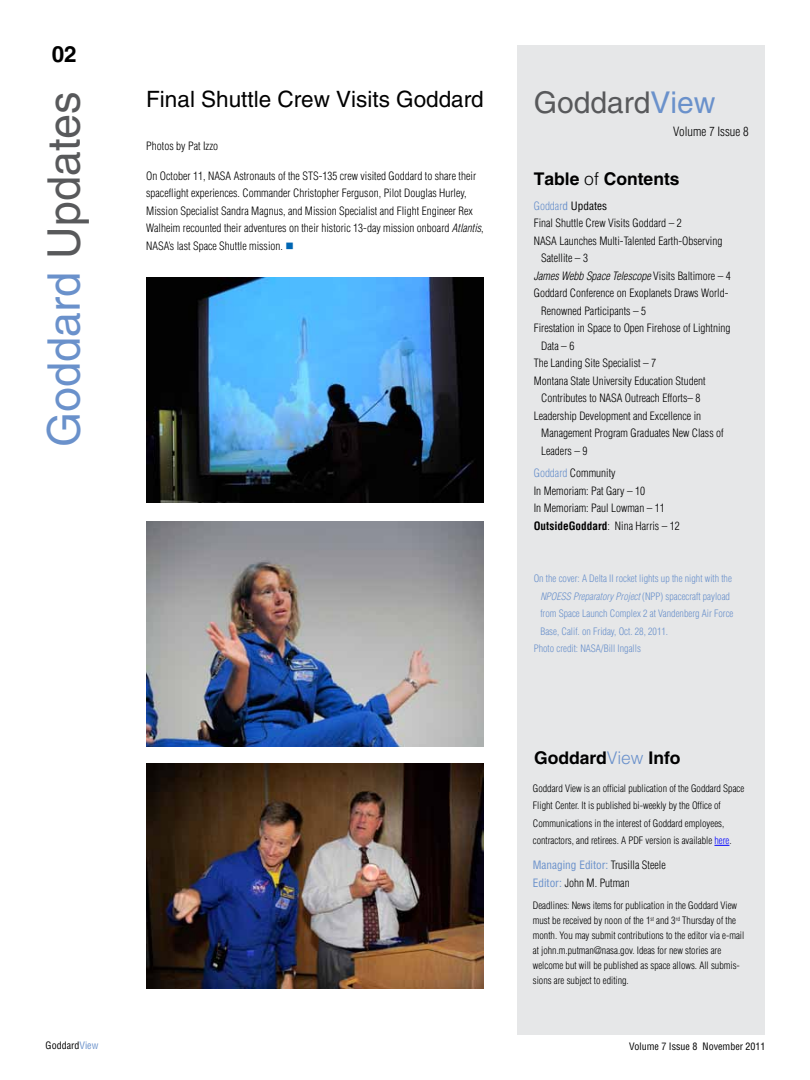
<style>
.page{position:relative;width:810px;height:1080px;background:#fff}
.page>*{position:absolute;margin:0;border:0;box-sizing:border-box;transform-origin:0 0}
.t1{font:45px "Helvetica";color:#6a91cb}
.t2{font:30px "Helvetica";color:#58595b}
.t3{font:22.5px "Helvetica";color:#000}
.t4{font:700 22.5px "Helvetica";color:#000}
.t5{font:700 17.5px "Helvetica";color:#000}
.t6{font:300 condensed 12.5px "Helvetica";color:#000}
.t7{font:300 condensed 11.25px/17.5px "Helvetica";color:#000}
.t8{font:italic 300 condensed 11.25px "Helvetica";color:#000}
.t9{font:condensed 11.25px "Helvetica";color:#000}
.t10{font:300 condensed 10px/15px "Helvetica";color:#000}
.t11{font:300 condensed 10px "Helvetica";color:#6a91cb}
.t12{font:italic 300 condensed 10px "Helvetica";color:#6a91cb}
.t13{font:condensed 10px "Helvetica";color:#000}
.s1{color:#58595b}
.s2{color:#6a91cb}
.s3{font-style:italic}
.s4{color:#0066b3}
.s5{font-weight:300}
.s6{font-weight:300;color:#6a91cb}
.s7{font-style:normal}
.s8{font-weight:700}
.s9{color:#00f}
.s10{font-weight:400;color:#6a91cb}
</style>
<div class="page">
<div style="left:518px;top:45px;width:247px;height:990px;background:#e6e7e8"></div>
<svg style="left:714px;top:845px;width:15px;height:1px"></svg>
<img style="left:146px;top:278px;width:338px;height:225px">
<img style="left:146px;top:764px;width:338px;height:224px">
<img style="left:146px;top:522px;width:338px;height:225px">
<h3 class="t4" style="left:52px;top:41px;width:27px">02</h3>
<h1 class="t1" style="left:38px;top:447px;width:357px;rotate:-90deg">Goddard <span class="s1">Updates</span></h1>
<h2 class="t2" style="left:534px;top:85px;width:183px">Goddard<span class="s2">View</span></h2>
<h3 class="t3" style="left:146px;top:86px;width:339px">Final Shuttle Crew Visits Goddard</h3>
<p class="t7" style="left:146px;top:137px;width:73px">Photos by Pat Izzo</p>
<p class="t7" style="left:146px;top:167px;width:339px">On October 11, NASA Astronauts of the STS-135 crew visited Goddard to share their spaceflight experiences. Commander Christopher Ferguson, Pilot Douglas Hurley, Mission Specialist Sandra Magnus, and Mission Specialist and Flight Engineer Rex Walheim recounted their adventures on their historic 13-day mission onboard <span class="s3">Atlantis</span>, NASA’s last Space Shuttle mission. <span class="s4">■</span></p>
<p class="t6" style="left:673px;top:123px;width:77px">Volume 7 Issue 8</p>
<h3 class="t5" style="left:534px;top:168px;width:147px">Table <span class="s5">of</span> Contents</h3>
<p class="t9" style="left:534px;top:199px;width:75px"><span class="s6">Goddar</span><span class="s2">d</span> Updates</p>
<p class="t7" style="left:534px;top:214px;width:150px">Final Shuttle Crew Visits Goddard – 2</p>
<p class="t7" style="left:534px;top:232px;width:190px">NASA Launches Multi-Talented Earth-Observing</p>
<p class="t7" style="left:541px;top:249px;width:48px">Satellite – 3</p>
<p class="t8" style="left:534px;top:269px;width:199px">James Webb Space Telescope <span class="s7">Visits Baltimore – 4</span></p>
<p class="t7" style="left:534px;top:284px;width:196px">Goddard Conference on Exoplanets Draws World-</p>
<p class="t7" style="left:541px;top:302px;width:106px">Renowned Participants – 5</p>
<p class="t7" style="left:534px;top:319px;width:198px">Firestation in Space to Open Firehose of Lightning</p>
<p class="t7" style="left:541px;top:337px;width:35px">Data – 6</p>
<p class="t7" style="left:534px;top:354px;width:124px">The Landing Site Specialist – 7</p>
<p class="t7" style="left:534px;top:372px;width:173px">Montana State University Education Student</p>
<p class="t7" style="left:541px;top:389px;width:161px">Contributes to NASA Outreach Efforts– 8</p>
<p class="t7" style="left:534px;top:407px;width:169px">Leadership Development and Excellence in</p>
<p class="t7" style="left:541px;top:424px;width:184px">Management Program Graduates New Class of</p>
<p class="t7" style="left:541px;top:442px;width:48px">Leaders – 9</p>
<p class="t7" style="left:534px;top:464px;width:148px"><span class="s2">Goddard</span> Community<br>In Memoriam: Pat Gary – 10<br>In Memoriam: Paul Lowman – 11<br><span class="s8">OutsideGoddard</span>: Nina Harris – 12</p>
<p class="t11" style="left:534px;top:572px;width:200px">On the cover: A Delta II rocket lights up the night with the</p>
<p class="t12" style="left:540px;top:590px;width:191px">NPOESS Preparatory Project <span class="s7">(NPP) spacecraft payload</span></p>
<p class="t11" style="left:540px;top:607px;width:195px">from Space Launch Complex 2 at Vandenberg Air Force</p>
<p class="t11" style="left:540px;top:625px;width:129px">Base, Calif. on Friday, Oct. 28, 2011.</p>
<p class="t11" style="left:534px;top:642px;width:109px">Photo credit: NASA/Bill Ingalls</p>
<h3 class="t5" style="left:534px;top:747px;width:148px">Goddard<span class="s6">View</span> Info</h3>
<p class="t10" style="left:533px;top:779px;width:213px;line-height:17.5px">Goddard View is an official publication of the Goddard Space Flight Center. It is published bi-weekly by the Office of Communications in the interest of Goddard employees, contractors, and retirees. A PDF version is available <span class="s9">here</span>.</p>
<p class="t7" style="left:533px;top:856px;width:134px"><span class="s10">Managing Editor:</span> Trusilla Steele<br><span class="s10">Editor:</span> John M. Putman</p>
<p class="t10" style="left:533px;top:898px;width:213px">Deadlines: News items for publication in the Goddard View must be received by noon of the 1<sup>st</sup> and 3<sup>rd</sup> Thursday of the month. You may submit contributions to the editor via e-mail at john.m.putman@nasa.gov. Ideas for new stories are welcome but will be published as space allows. All submis&shy;sions are subject to editing.</p>
<p class="t13" style="left:46px;top:1039px;width:54px">Goddard<span class="s2">View</span></p>
<p class="t13" style="left:629px;top:1040px;width:138px">Volume 7 Issue 8 November 2011</p>
</div>
